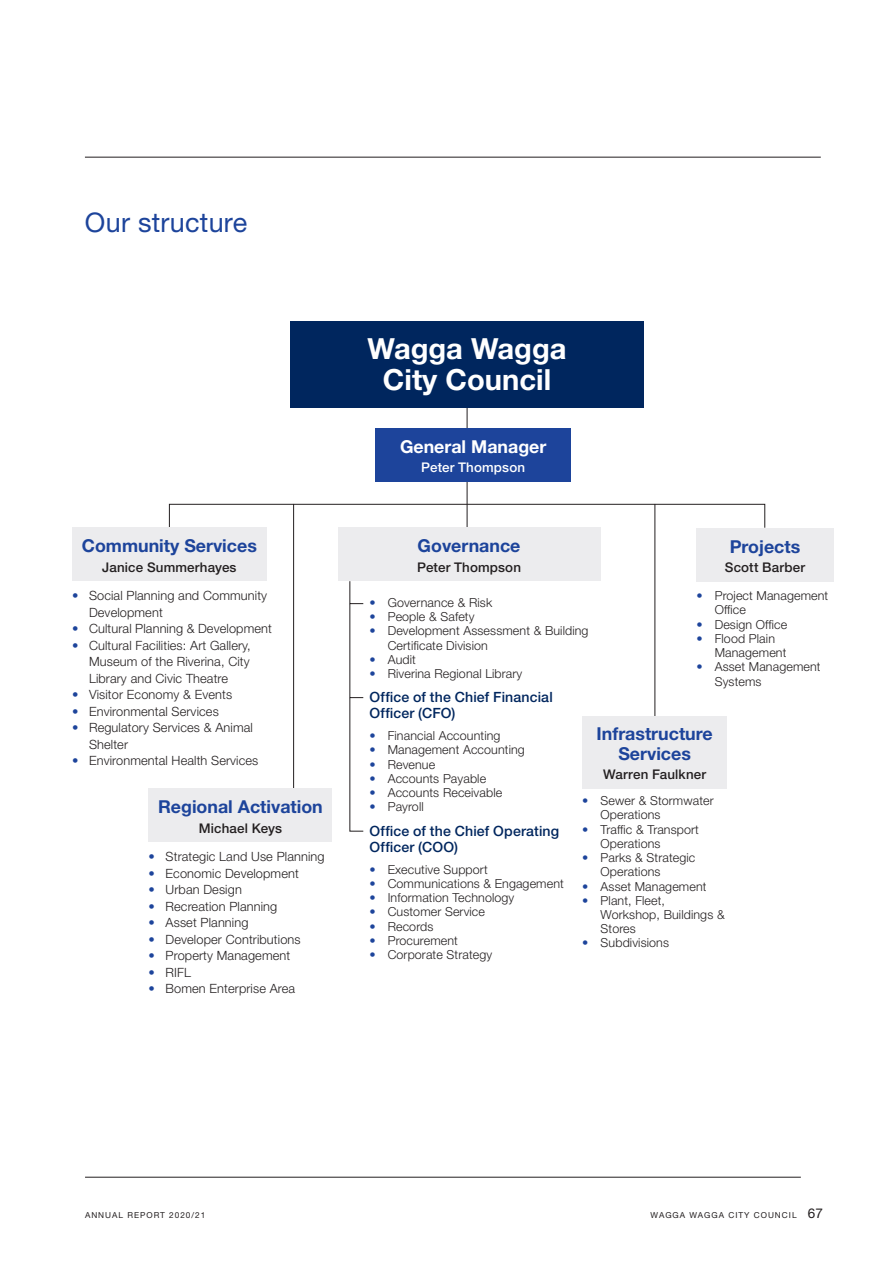
<style>
.page{position:relative;width:893px;height:1263px;background:#fff}
.page>*{position:absolute;margin:0;border:0;box-sizing:border-box;transform-origin:0 0}
.t1{font:700 29.1px/30.8px "Helvetica Neue LT Std";color:#fff;text-align:center}
.t2{font:27px "Helvetica Neue LT Std";letter-spacing:.01em;color:#1d449b}
.t3{font:700 17.85px/19.4px "Helvetica Neue LT Std";color:#1d449b;text-align:center}
.t4{font:700 17.85px "Helvetica Neue LT Std";color:#fff}
.t5{font:500 14.1px/15.8px "Helvetica Neue LT Std";letter-spacing:.01em;color:#00265e}
.t6{font:500 13.35px "Helvetica Neue LT Std";letter-spacing:.01em;color:#231f20}
.t7{font:500 13.35px "Helvetica Neue LT Std";letter-spacing:.01em;color:#fff}
.t8{font:300 12.75px/16.5px "Helvetica Neue LT Std";letter-spacing:.01em;color:#231f20}
.t9{font:300 12.45px/14.2px "Helvetica Neue LT Std";letter-spacing:.01em;color:#231f20}
.t10{font:8.25px "Helvetica Neue LT Std";letter-spacing:.12em;color:#231f20}
.s1{color:#1d449b}
.s2{font-size:13.5px}
</style>
<div class="page">
<hr style="left:85px;top:1177px;width:716px;height:1px;background:#231f20">
<hr style="left:85px;top:157px;width:736px;height:1px;background:#231f20">
<hr style="left:293px;top:504px;width:1px;height:284px;background:#231f20">
<hr style="left:655px;top:504px;width:1px;height:213px;background:#231f20">
<hr style="left:467px;top:393px;width:1px;height:134px;background:#231f20">
<div style="left:169px;top:504px;width:596px;height:24px;border:1px solid #231f20"></div>
<div style="left:72px;top:528px;width:195px;height:53px;background:#ececee"></div>
<div style="left:582px;top:716px;width:145px;height:72px;background:#ececee"></div>
<div style="left:149px;top:789px;width:183px;height:53px;background:#ececee"></div>
<div style="left:696px;top:528px;width:138px;height:53px;background:#ececee"></div>
<div style="left:290px;top:321px;width:354px;height:86px;background:#00265e"></div>
<div style="left:376px;top:428px;width:195px;height:53px;background:#1d449b"></div>
<svg style="left:349px;top:581px;width:15px;height:250px"></svg>
<div style="left:338px;top:528px;width:262px;height:53px;background:#ececee"></div>
<h2 class="t2" style="left:85px;top:206px;width:164px">Our structure</h2>
<h3 class="t3" style="left:82px;top:536px;width:177px">Community Services</h3>
<p class="t6" style="left:102px;top:559px;width:136px">Janice Summerhayes</p>
<p class="t8" style="left:89px;top:587px;width:180px;text-indent:-17px"><span class="s1">•</span> Social Planning and Community<br>Development</p>
<p class="t8" style="left:72px;top:620px;width:201px"><span class="s1">•</span> Cultural Planning &amp; Development</p>
<p class="t8" style="left:89px;top:637px;width:163px;text-align:justify;text-indent:-17px"><span class="s1">•</span> Cultural Facilities: Art Gallery, Museum of the Riverina, City Library and Civic Theatre</p>
<p class="t8" style="left:72px;top:686px;width:162px"><span class="s1">•</span> Visitor Economy &amp; Events</p>
<p class="t8" style="left:72px;top:703px;width:148px"><span class="s1">•</span> Environmental Services</p>
<p class="t8" style="left:89px;top:719px;width:165px;text-indent:-17px"><span class="s1">•</span> Regulatory Services &amp; Animal<br>Shelter</p>
<p class="t8" style="left:72px;top:752px;width:188px"><span class="s1">•</span> Environmental Health Services</p>
<h3 class="t3" style="left:158px;top:797px;width:166px">Regional Activation</h3>
<p class="t6" style="left:199px;top:820px;width:85px">Michael Keys</p>
<p class="t8" style="left:149px;top:848px;width:177px"><span class="s1">•</span> Strategic Land Use Planning</p>
<p class="t8" style="left:149px;top:865px;width:152px"><span class="s1">•</span> Economic Development</p>
<p class="t8" style="left:149px;top:881px;width:95px"><span class="s1">•</span> Urban Design</p>
<p class="t8" style="left:149px;top:898px;width:130px"><span class="s1">•</span> Recreation Planning</p>
<p class="t8" style="left:149px;top:914px;width:101px"><span class="s1">•</span> Asset Planning</p>
<p class="t8" style="left:149px;top:931px;width:154px"><span class="s1">•</span> Developer Contributions</p>
<p class="t8" style="left:149px;top:947px;width:143px"><span class="s1">•</span> Property Management</p>
<p class="t8" style="left:149px;top:964px;width:44px"><span class="s1">•</span> RIFL</p>
<p class="t8" style="left:149px;top:980px;width:148px"><span class="s1">•</span> Bomen Enterprise Area</p>
<h1 class="t1" style="left:368px;top:333px;width:201px">Wagga Wagga<br>City Council</h1>
<h3 class="t4" style="left:400px;top:435px;width:148px">General Manager</h3>
<p class="t7" style="left:421px;top:459px;width:105px">Peter Thompson</p>
<h3 class="t3" style="left:418px;top:536px;width:104px">Governance</h3>
<p class="t6" style="left:417px;top:559px;width:105px">Peter Thompson</p>
<p class="t9" style="left:369px;top:595px;width:124px"><span class="s1">•</span> Governance &amp; Risk</p>
<p class="t9" style="left:369px;top:609px;width:107px"><span class="s1">•</span> People &amp; Safety</p>
<p class="t9" style="left:388px;top:624px;width:202px;text-indent:-18px"><span class="s1">•</span> Development Assessment &amp; Building<br>Certificate Division</p>
<p class="t9" style="left:369px;top:652px;width:48px"><span class="s1">•</span> Audit</p>
<p class="t9" style="left:369px;top:666px;width:155px"><span class="s1">•</span> Riverina Regional Library</p>
<h3 class="t3" style="left:730px;top:536px;width:72px">Projects</h3>
<p class="t6" style="left:725px;top:559px;width:82px">Scott Barber</p>
<p class="t9" style="left:715px;top:588px;width:115px;text-indent:-18px"><span class="s1">•</span> Project Management<br>Office</p>
<p class="t9" style="left:696px;top:617px;width:92px"><span class="s1">•</span> Design Office</p>
<p class="t9" style="left:715px;top:631px;width:73px;text-indent:-18px"><span class="s1">•</span> Flood Plain<br>Management</p>
<p class="t9" style="left:715px;top:659px;width:107px;text-indent:-18px"><span class="s1">•</span> Asset Management<br>Systems</p>
<p class="t5" style="left:369px;top:689px;width:185px">Office of the Chief Financial<br>Officer (CFO)</p>
<p class="t9" style="left:369px;top:728px;width:133px"><span class="s1">•</span> Financial Accounting</p>
<p class="t9" style="left:369px;top:742px;width:157px"><span class="s1">•</span> Management Accounting</p>
<p class="t9" style="left:369px;top:757px;width:67px"><span class="s1">•</span> Revenue</p>
<p class="t9" style="left:369px;top:771px;width:118px"><span class="s1">•</span> Accounts Payable</p>
<p class="t9" style="left:369px;top:785px;width:134px"><span class="s1">•</span> Accounts Receivable</p>
<p class="t9" style="left:369px;top:799px;width:56px"><span class="s1">•</span> Payroll</p>
<p class="t5" style="left:369px;top:823px;width:191px">Office of the Chief Operating<br>Officer (COO)</p>
<p class="t9" style="left:369px;top:862px;width:120px"><span class="s1">•</span> Executive Support</p>
<p class="t9" style="left:369px;top:876px;width:196px"><span class="s1">•</span> Communications &amp; Engagement</p>
<p class="t9" style="left:369px;top:890px;width:147px"><span class="s1">•</span> Information Technology</p>
<p class="t9" style="left:369px;top:904px;width:117px"><span class="s1">•</span> Customer Service</p>
<p class="t9" style="left:369px;top:919px;width:66px"><span class="s1">•</span> Records</p>
<p class="t9" style="left:369px;top:933px;width:90px"><span class="s1">•</span> Procurement</p>
<p class="t9" style="left:369px;top:947px;width:124px"><span class="s1">•</span> Corporate Strategy</p>
<h3 class="t3" style="left:597px;top:724px;width:118px">Infrastructure<br>Services</h3>
<p class="t6" style="left:603px;top:766px;width:105px">Warren Faulkner</p>
<p class="t9" style="left:601px;top:793px;width:115px;text-indent:-18px"><span class="s1">•</span> Sewer &amp; Stormwater<br>Operations</p>
<p class="t9" style="left:601px;top:822px;width:100px;text-indent:-18px"><span class="s1">•</span> Traffic &amp; Transport<br>Operations</p>
<p class="t9" style="left:601px;top:850px;width:96px;text-indent:-18px"><span class="s1">•</span> Parks &amp; Strategic<br>Operations</p>
<p class="t9" style="left:582px;top:879px;width:126px"><span class="s1">•</span> Asset Management</p>
<p class="t9" style="left:601px;top:893px;width:125px;text-indent:-18px"><span class="s1">•</span> Plant, Fleet,<br>Workshop, Buildings &amp;<br>Stores</p>
<p class="t9" style="left:582px;top:936px;width:88px"><span class="s1">•</span> Subdivisions</p>
<p class="t10" style="left:85px;top:1210px;width:122px">ANNUAL REPORT 2020/21</p>
<p class="t10" style="left:651px;top:1210px;width:174px">WAGGA WAGGA CITY COUNCIL <span class="s2">67</span></p>
</div>
